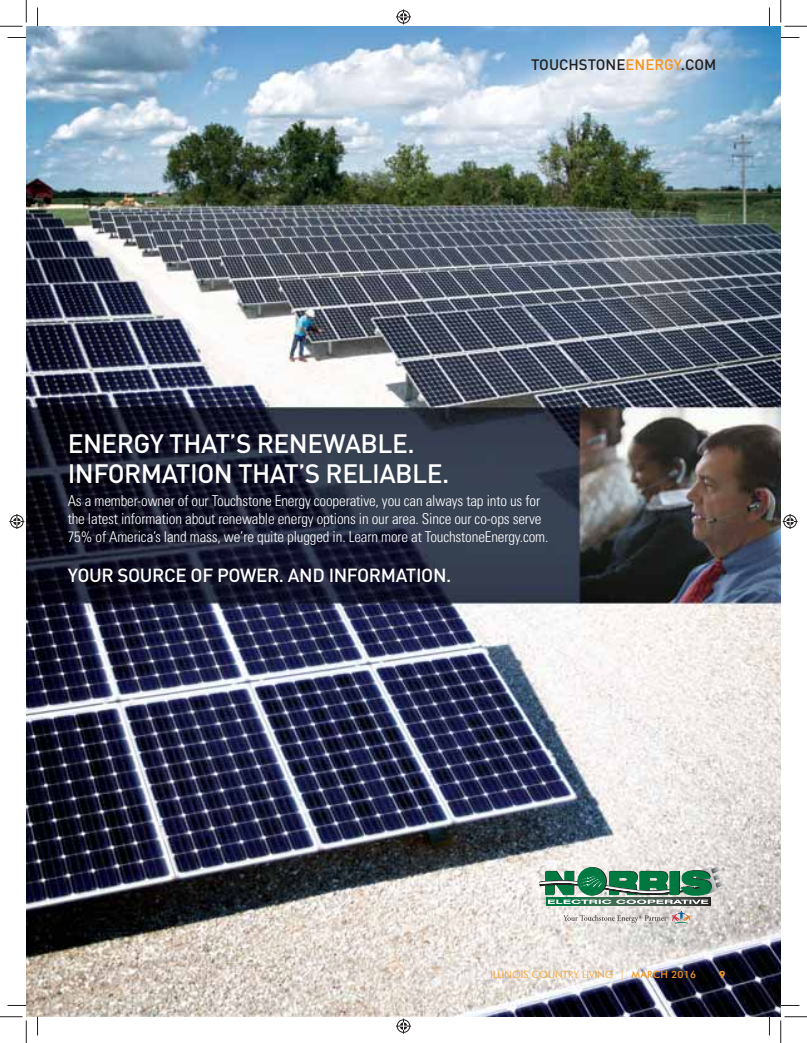
<style>
.page{position:relative;width:807px;height:1043px;background:#fff}
.page>*{position:absolute;margin:0;border:0;box-sizing:border-box;transform-origin:0 0}
.t1{font:500 26.25px/30px "DIN";letter-spacing:-.02em;color:#fff}
.t2{font:500 18.75px "DIN";letter-spacing:-.02em;color:#fff}
.t3{font:300 condensed 15px/18px "Univers LT Std";letter-spacing:-.01em;color:#fff}
.t4{font:500 15px "DIN";color:#231f20}
.t5{font:300 10px "Futura BT";letter-spacing:.02em;color:#f8991c}
.t6{font:700 10px "Futura BT";color:#f8991c}
.s1{color:#f7931d}
.s2{font-weight:500}
</style>
<div class="page">
<img style="left:26px;top:26px;width:754px;height:990px">
<svg style="left:546px;top:904px;width:164px;height:1px"></svg>
<svg style="left:539px;top:866px;width:186px;height:38px;background:#699d83"></svg>
<svg style="left:563px;top:910px;width:127px;height:13px;background:#d2ccc9"></svg>
<svg style="left:8px;top:37px;width:18px;height:1px"></svg>
<svg style="left:780px;top:37px;width:19px;height:1px"></svg>
<svg style="left:8px;top:1005px;width:18px;height:1px"></svg>
<svg style="left:780px;top:1004px;width:19px;height:2px"></svg>
<svg style="left:37px;top:8px;width:1px;height:18px"></svg>
<svg style="left:37px;top:1016px;width:1px;height:19px"></svg>
<svg style="left:769px;top:8px;width:1px;height:18px"></svg>
<svg style="left:768px;top:1016px;width:2px;height:19px"></svg>
<svg style="left:0;top:0;width:27px;height:27px"></svg>
<svg style="left:0;top:1016px;width:27px;height:26px"></svg>
<svg style="left:780px;top:0;width:26px;height:27px"></svg>
<svg style="left:780px;top:1016px;width:26px;height:26px"></svg>
<svg style="left:396px;top:9px;width:15px;height:15px"></svg>
<svg style="left:396px;top:1018px;width:15px;height:15px"></svg>
<svg style="left:9px;top:514px;width:15px;height:15px"></svg>
<svg style="left:782px;top:514px;width:15px;height:15px"></svg>
<p class="t4" style="left:531px;top:59px;width:186px">TOUCHSTONE<span class="s1">ENERGY</span>.COM</p>
<h1 class="t1" style="left:68px;top:431px;width:383px">ENERGY THAT’S RENEWABLE.<br>INFORMATION THAT’S RELIABLE.</h1>
<p class="t3" style="left:68px;top:492px;width:482px">As a member-owner of our Touchstone Energy cooperative, you can always tap into us for the latest information about renewable energy options in our area. Since our co-ops serve<br>75% of America’s land mass, we’re quite plugged in. Learn more at TouchstoneEnergy.com.</p>
<p class="t2" style="left:68px;top:568px;width:385px">YOUR SOURCE OF POWER. AND INFORMATION.</p>
<p class="t5" style="left:490px;top:967px;width:207px">ILLINOIS COUNTRY LIVING | <span class="s2">MARCH 2016</span></p>
<p class="t6" style="left:719px;top:967px;width:8px">9</p>
</div>
